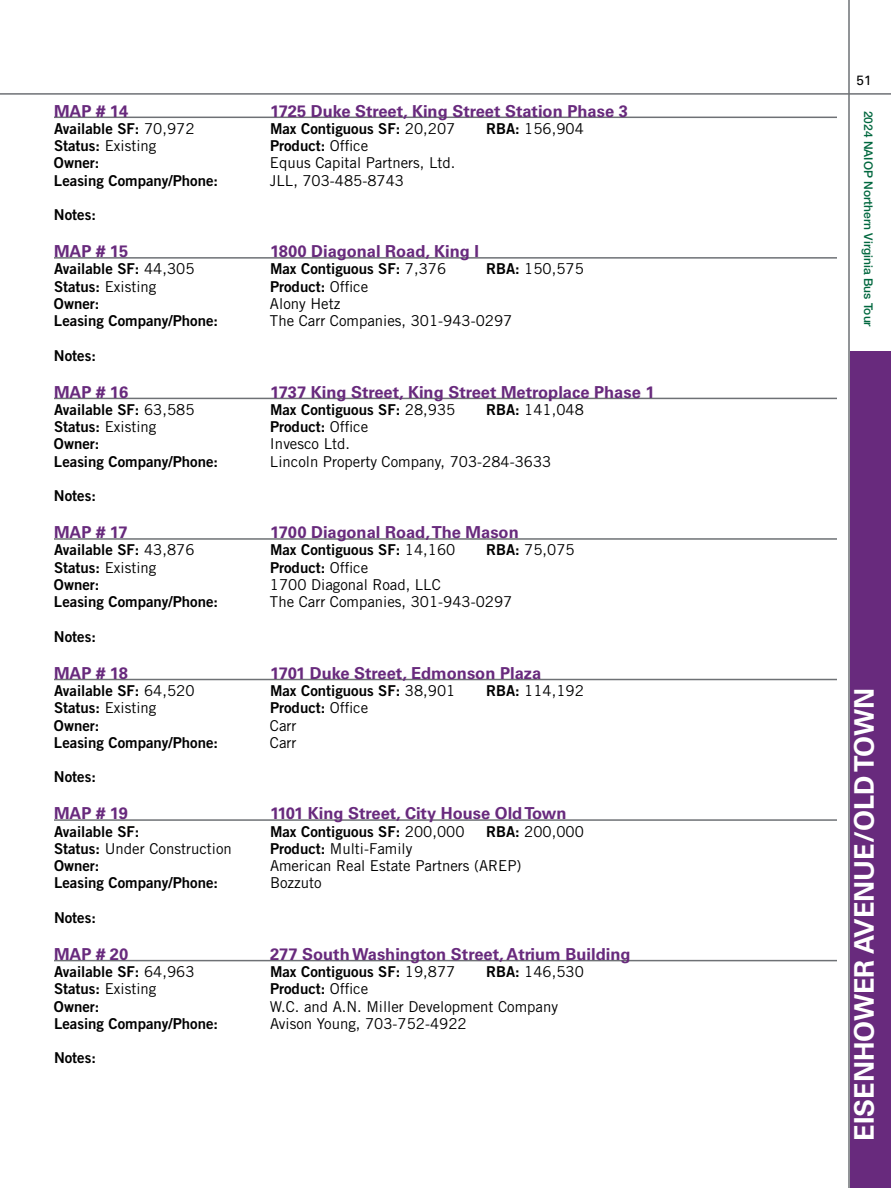
<style>
.page{position:relative;width:891px;height:1188px;background:#fff}
.page>*{position:absolute;margin:0;border:0;box-sizing:border-box;transform-origin:0 0}
.t1{font:700 27px "Univers LT Std";color:#fff}
.t2{font:700 16.5px "Univers LT Std";color:#682a7d}
.t3{font:15px "Trade Gothic LT Std Bd 2";color:#000}
.t4{font:15px "Trade Gothic LT Std";color:#000}
.t5{font:13.5px "Univers LT Std";color:#000}
.t6{font:500 12px "Helvetica Neue LT Std";color:#00673e}
.s1{font-family:"Trade Gothic LT Std"}
.s2{font-family:"Trade Gothic LT Std Bd 2"}
</style>
<div class="page">
<hr style="left:848px;top:0;width:2px;height:1188px;background:#6e7175">
<hr style="left:0;top:93px;width:891px;height:2px;background:#6e7175">
<div style="left:850px;top:351px;width:41px;height:837px;background:#682a7d"></div>
<hr style="left:54px;top:117px;width:783px;height:1px;background:#6e7175">
<hr style="left:54px;top:257px;width:783px;height:2px;background:#6e7175">
<hr style="left:54px;top:398px;width:783px;height:1px;background:#6e7175">
<hr style="left:54px;top:538px;width:783px;height:2px;background:#6e7175">
<hr style="left:54px;top:679px;width:783px;height:1px;background:#6e7175">
<hr style="left:54px;top:819px;width:783px;height:2px;background:#6e7175">
<hr style="left:54px;top:960px;width:783px;height:1px;background:#6e7175">
<p class="t2" style="left:54px;top:101px;width:76px">MAP # 14</p>
<p class="t2" style="left:270px;top:101px;width:359px">1725 Duke Street, King Street Station Phase 3</p>
<p class="t3" style="left:54px;top:119px;width:142px">Available SF: <span class="s1">70,972</span></p>
<p class="t3" style="left:270px;top:119px;width:187px">Max Contiguous SF: <span class="s1">20,207</span></p>
<p class="t4" style="left:486px;top:119px;width:99px"><span class="s2">RBA:</span> 156,904</p>
<p class="t4" style="left:54px;top:137px;width:104px"><span class="s2">Status:</span> Existing</p>
<p class="t3" style="left:270px;top:136px;width:100px">Product: <span class="s1">Office</span></p>
<p class="t3" style="left:54px;top:154px;width:47px">Owner:</p>
<p class="t4" style="left:270px;top:154px;width:187px">Equus Capital Partners, Ltd.</p>
<p class="t3" style="left:54px;top:171px;width:166px">Leasing Company/Phone:</p>
<p class="t4" style="left:270px;top:171px;width:136px">JLL, 703-485-8743</p>
<p class="t3" style="left:54px;top:205px;width:44px">Notes:</p>
<p class="t2" style="left:54px;top:242px;width:76px">MAP # 15</p>
<p class="t2" style="left:270px;top:242px;width:211px">1800 Diagonal Road, King I</p>
<p class="t3" style="left:54px;top:260px;width:142px">Available SF: <span class="s1">44,305</span></p>
<p class="t3" style="left:270px;top:260px;width:178px">Max Contiguous SF: <span class="s1">7,376</span></p>
<p class="t4" style="left:486px;top:260px;width:99px"><span class="s2">RBA:</span> 150,575</p>
<p class="t4" style="left:54px;top:277px;width:104px"><span class="s2">Status:</span> Existing</p>
<p class="t3" style="left:270px;top:277px;width:100px">Product: <span class="s1">Office</span></p>
<p class="t3" style="left:54px;top:294px;width:47px">Owner:</p>
<p class="t4" style="left:270px;top:294px;width:72px">Alony Hetz</p>
<p class="t3" style="left:54px;top:311px;width:166px">Leasing Company/Phone:</p>
<p class="t4" style="left:270px;top:312px;width:244px">The Carr Companies, 301-943-0297</p>
<p class="t3" style="left:54px;top:346px;width:44px">Notes:</p>
<p class="t2" style="left:54px;top:382px;width:76px">MAP # 16</p>
<p class="t2" style="left:270px;top:382px;width:386px">1737 King Street, King Street Metroplace Phase 1</p>
<p class="t3" style="left:54px;top:400px;width:142px">Available SF: <span class="s1">63,585</span></p>
<p class="t3" style="left:270px;top:400px;width:187px">Max Contiguous SF: <span class="s1">28,935</span></p>
<p class="t4" style="left:486px;top:401px;width:99px"><span class="s2">RBA:</span> 141,048</p>
<p class="t4" style="left:54px;top:418px;width:104px"><span class="s2">Status:</span> Existing</p>
<p class="t3" style="left:270px;top:418px;width:100px">Product: <span class="s1">Office</span></p>
<p class="t3" style="left:54px;top:435px;width:47px">Owner:</p>
<p class="t4" style="left:270px;top:435px;width:81px">Invesco Ltd.</p>
<p class="t3" style="left:54px;top:452px;width:166px">Leasing Company/Phone:</p>
<p class="t4" style="left:270px;top:452px;width:283px">Lincoln Property Company, 703-284-3633</p>
<p class="t3" style="left:54px;top:487px;width:44px">Notes:</p>
<p class="t2" style="left:54px;top:523px;width:75px">MAP # 17</p>
<p class="t2" style="left:270px;top:523px;width:250px">1700 Diagonal Road, The Mason</p>
<p class="t3" style="left:54px;top:541px;width:142px">Available SF: <span class="s1">43,876</span></p>
<p class="t3" style="left:270px;top:541px;width:187px">Max Contiguous SF: <span class="s1">14,160</span></p>
<p class="t4" style="left:486px;top:541px;width:90px"><span class="s2">RBA:</span> 75,075</p>
<p class="t4" style="left:54px;top:558px;width:104px"><span class="s2">Status:</span> Existing</p>
<p class="t3" style="left:270px;top:558px;width:100px">Product: <span class="s1">Office</span></p>
<p class="t3" style="left:54px;top:575px;width:47px">Owner:</p>
<p class="t4" style="left:270px;top:576px;width:172px">1700 Diagonal Road, LLC</p>
<p class="t3" style="left:54px;top:593px;width:166px">Leasing Company/Phone:</p>
<p class="t4" style="left:270px;top:593px;width:244px">The Carr Companies, 301-943-0297</p>
<p class="t3" style="left:54px;top:627px;width:44px">Notes:</p>
<p class="t2" style="left:54px;top:663px;width:75px">MAP # 18</p>
<p class="t2" style="left:270px;top:663px;width:273px">1701 Duke Street, Edmonson Plaza</p>
<p class="t3" style="left:54px;top:681px;width:142px">Available SF: <span class="s1">64,520</span></p>
<p class="t3" style="left:270px;top:681px;width:187px">Max Contiguous SF: <span class="s1">38,901</span></p>
<p class="t4" style="left:486px;top:682px;width:99px"><span class="s2">RBA:</span> 114,192</p>
<p class="t4" style="left:54px;top:699px;width:104px"><span class="s2">Status:</span> Existing</p>
<p class="t3" style="left:270px;top:699px;width:100px">Product: <span class="s1">Office</span></p>
<p class="t3" style="left:54px;top:716px;width:47px">Owner:</p>
<p class="t4" style="left:270px;top:716px;width:28px">Carr</p>
<p class="t3" style="left:54px;top:733px;width:166px">Leasing Company/Phone:</p>
<p class="t4" style="left:270px;top:733px;width:28px">Carr</p>
<p class="t3" style="left:54px;top:768px;width:44px">Notes:</p>
<p class="t2" style="left:54px;top:804px;width:75px">MAP # 19</p>
<p class="t2" style="left:270px;top:804px;width:298px">1101 King Street, City House Old Town</p>
<p class="t3" style="left:54px;top:822px;width:87px">Available SF:</p>
<p class="t3" style="left:270px;top:822px;width:196px">Max Contiguous SF: <span class="s1">200,000</span></p>
<p class="t4" style="left:486px;top:822px;width:99px"><span class="s2">RBA:</span> 200,000</p>
<p class="t4" style="left:54px;top:839px;width:179px"><span class="s2">Status:</span> Under Construction</p>
<p class="t4" style="left:270px;top:839px;width:144px"><span class="s2">Product:</span> Multi-Family</p>
<p class="t3" style="left:54px;top:856px;width:47px">Owner:</p>
<p class="t4" style="left:270px;top:857px;width:253px">American Real Estate Partners (AREP)</p>
<p class="t3" style="left:54px;top:874px;width:166px">Leasing Company/Phone:</p>
<p class="t4" style="left:270px;top:874px;width:53px">Bozzuto</p>
<p class="t3" style="left:54px;top:908px;width:44px">Notes:</p>
<p class="t2" style="left:54px;top:944px;width:76px">MAP # 20</p>
<p class="t2" style="left:270px;top:944px;width:362px">277 South Washington Street, Atrium Building</p>
<p class="t3" style="left:54px;top:962px;width:142px">Available SF: <span class="s1">64,963</span></p>
<p class="t3" style="left:270px;top:962px;width:187px">Max Contiguous SF: <span class="s1">19,877</span></p>
<p class="t4" style="left:486px;top:963px;width:99px"><span class="s2">RBA:</span> 146,530</p>
<p class="t4" style="left:54px;top:980px;width:104px"><span class="s2">Status:</span> Existing</p>
<p class="t3" style="left:270px;top:980px;width:100px">Product: <span class="s1">Office</span></p>
<p class="t3" style="left:54px;top:997px;width:47px">Owner:</p>
<p class="t4" style="left:270px;top:997px;width:290px">W.C. and A.N. Miller Development Company</p>
<p class="t3" style="left:54px;top:1014px;width:166px">Leasing Company/Phone:</p>
<p class="t4" style="left:270px;top:1014px;width:198px">Avison Young, 703-752-4922</p>
<p class="t3" style="left:54px;top:1049px;width:44px">Notes:</p>
<p class="t5" style="left:857px;top:72px;width:17px">51</p>
<p class="t6" style="left:876px;top:111px;width:218px;rotate:90deg">2024 NAIOP Northern Virginia Bus Tour</p>
<h1 class="t1" style="left:848px;top:1141px;width:454px;rotate:-90deg">EISENHOWER AVENUE/OLD TOWN</h1>
</div>
